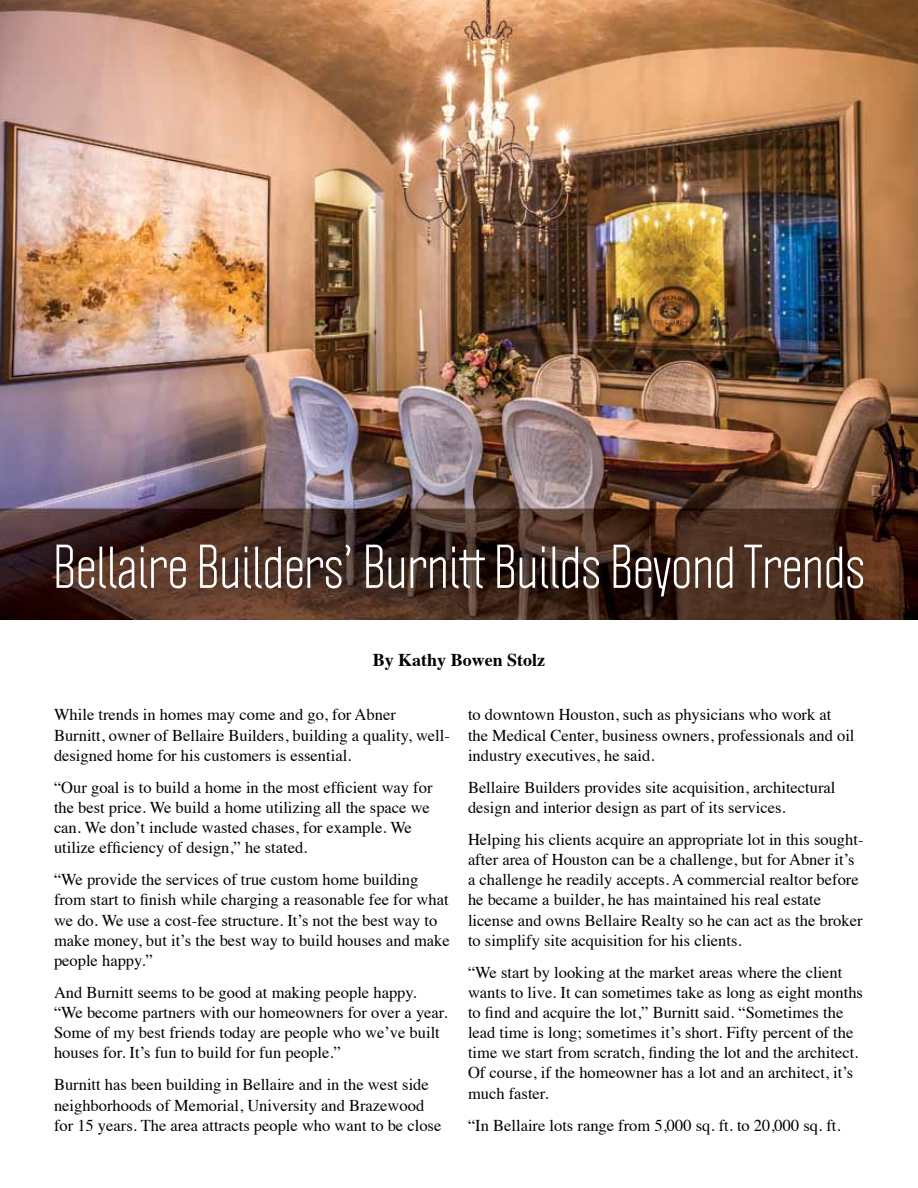
<style>
.page{position:relative;width:918px;height:1188px;background:#fff}
.page>*{position:absolute;margin:0;border:0;box-sizing:border-box;transform-origin:0 0}
.t1{font:54px "Politica";color:#fff}
.t2{font:700 18px "Times";color:#000}
.t3{font:16.5px/20.1px "Times";color:#000}
</style>
<div class="page">
<img style="left:0;top:0;width:918px;height:620px">
<h1 class="t1" style="left:53px;top:533px;width:814px">Bellaire Builders’ Burnitt Builds Beyond Trends</h1>
<p class="t2" style="left:373px;top:643px;width:174px">By Kathy Bowen Stolz</p>
<p class="t3" style="left:54px;top:703px;width:397px">While trends in homes may come and go, for Abner<br>Burnitt, owner of Bellaire Builders, building a quality, well&shy;designed home for his customers is essential.</p>
<p class="t3" style="left:54px;top:776px;width:380px">“Our goal is to build a home in the most efficient way for the best price. We build a home utilizing all the space we can. We don’t include wasted chases, for example. We utilize efficiency of design,” he stated.</p>
<p class="t3" style="left:54px;top:868px;width:397px">“We provide the services of true custom home building from start to finish while charging a reasonable fee for what we do. We use a cost-fee structure. It’s not the best way to make money, but it’s the best way to build houses and make people happy.”</p>
<p class="t3" style="left:54px;top:981px;width:395px">And Burnitt seems to be good at making people happy. “We become partners with our homeowners for over a year.<br>Some of my best friends today are people who we’ve built houses for. It’s fun to build for fun people.”</p>
<p class="t3" style="left:54px;top:1073px;width:389px">Burnitt has been building in Bellaire and in the west side neighborhoods of Memorial, University and Brazewood for 15 years. The area attracts people who want to be close</p>
<p class="t3" style="left:468px;top:703px;width:388px">to downtown Houston, such as physicians who work at the Medical Center, business owners, professionals and oil industry executives, he said.</p>
<p class="t3" style="left:468px;top:776px;width:369px">Bellaire Builders provides site acquisition, architectural design and interior design as part of its services.</p>
<p class="t3" style="left:468px;top:828px;width:397px">Helping his clients acquire an appropriate lot in this sought&shy;after area of Houston can be a challenge, but for Abner it’s a challenge he readily accepts. A commercial realtor before he became a builder, he has maintained his real estate license and owns Bellaire Realty so he can act as the broker to simplify site acquisition for his clients.</p>
<p class="t3" style="left:468px;top:961px;width:397px">“We start by looking at the market areas where the client wants to live. It can sometimes take as long as eight months to find and acquire the lot,” Burnitt said. “Sometimes the lead time is long; sometimes it’s short. Fifty percent of the time we start from scratch, finding the lot and the architect.<br>Of course, if the homeowner has a lot and an architect, it’s much faster.</p>
<p class="t3" style="left:468px;top:1114px;width:374px">“In Bellaire lots range from 5,000 sq. ft. to 20,000 sq. ft.</p>
</div>
